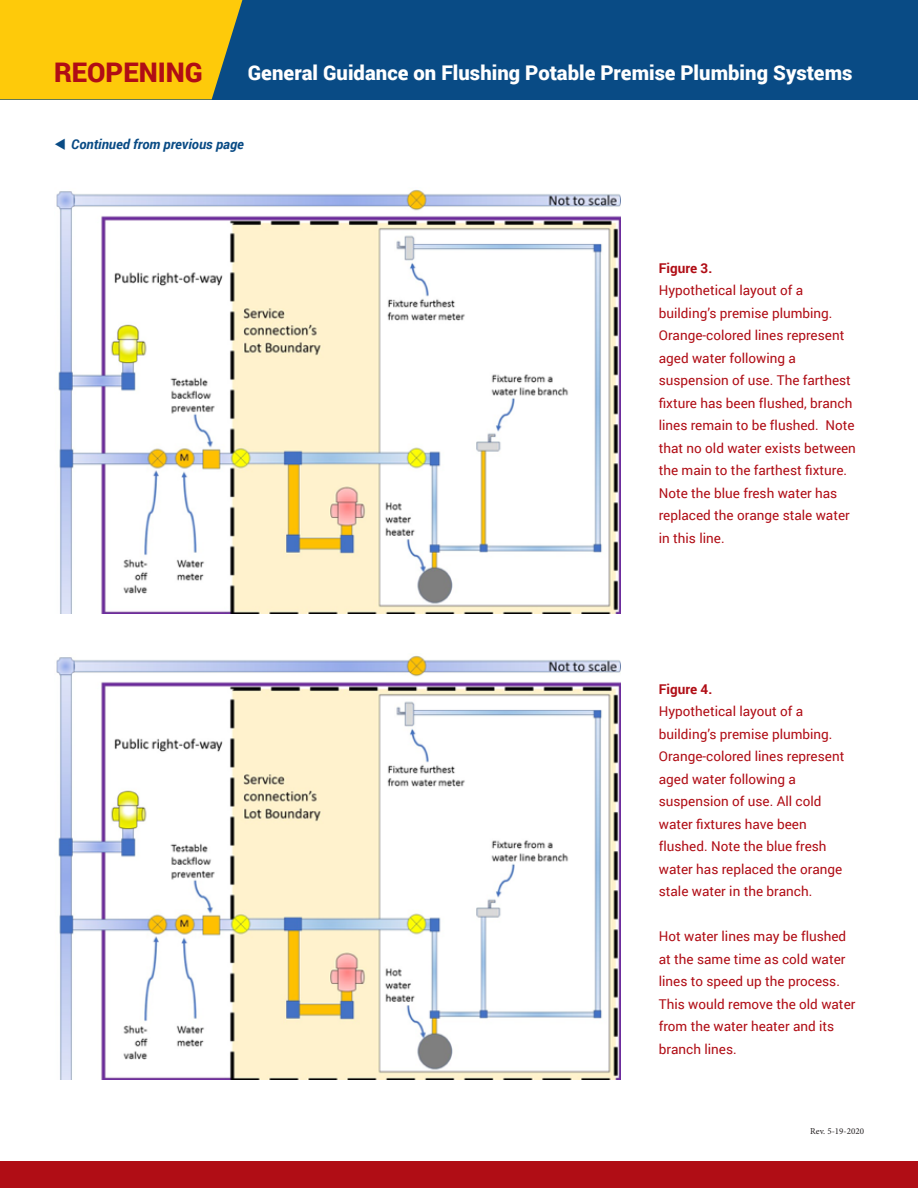
<style>
.page{position:relative;width:918px;height:1188px;background:#fff}
.page>*{position:absolute;margin:0;border:0;box-sizing:border-box;transform-origin:0 0}
.t1{font:900 27px "Roboto";color:#b00d15}
.t2{font:900 20.25px "Roboto";color:#fff}
.t3{font:13.5px/22.5px "Roboto";color:#b00d15}
.t4{font:italic 700 13.5px "Roboto";color:#094b85}
.t5{font:700 13.5px "Roboto";color:#b00d15}
.t6{font:9px "Minion Pro";color:#231f20}
</style>
<div class="page">
<div style="left:0;top:1161px;width:918px;height:27px;background:#b00d15"></div>
<div style="left:0;top:0;width:918px;height:99px;background:#094b85"></div>
<div style="left:0;top:0;width:242px;height:99px;background:#feca0a"></div>
<img style="left:56px;top:189px;width:565px;height:424px">
<img style="left:56px;top:655px;width:565px;height:424px">
<p class="t1" style="left:54px;top:53px;width:150px">REOPENING</p>
<p class="t2" style="left:248px;top:59px;width:606px">General Guidance on Flushing Potable Premise Plumbing Systems</p>
<p class="t4" style="left:54px;top:135px;width:191px">▼ Continued from previous page</p>
<p class="t5" style="left:659px;top:258px;width:55px">Figure 3.</p>
<p class="t3" style="left:659px;top:279px;width:199px">Hypothetical layout of a building’s premise plumbing.<br>Orange-colored lines represent aged water following a suspension of use. The farthest fixture has been flushed, branch lines remain to be flushed. Note that no old water exists between the main to the farthest fixture.<br>Note the blue fresh water has replaced the orange stale water in this line.</p>
<p class="t5" style="left:659px;top:679px;width:55px">Figure 4.</p>
<p class="t3" style="left:659px;top:700px;width:187px">Hypothetical layout of a building’s premise plumbing.<br>Orange-colored lines represent aged water following a suspension of use. All cold water fixtures have been flushed. Note the blue fresh water has replaced the orange stale water in the branch.</p>
<p class="t3" style="left:659px;top:925px;width:198px">Hot water lines may be flushed at the same time as cold water lines to speed up the process.<br>This would remove the old water from the water heater and its branch lines.</p>
<p class="t6" style="left:810px;top:1125px;width:55px">Rev. 5-19-2020</p>
</div>
